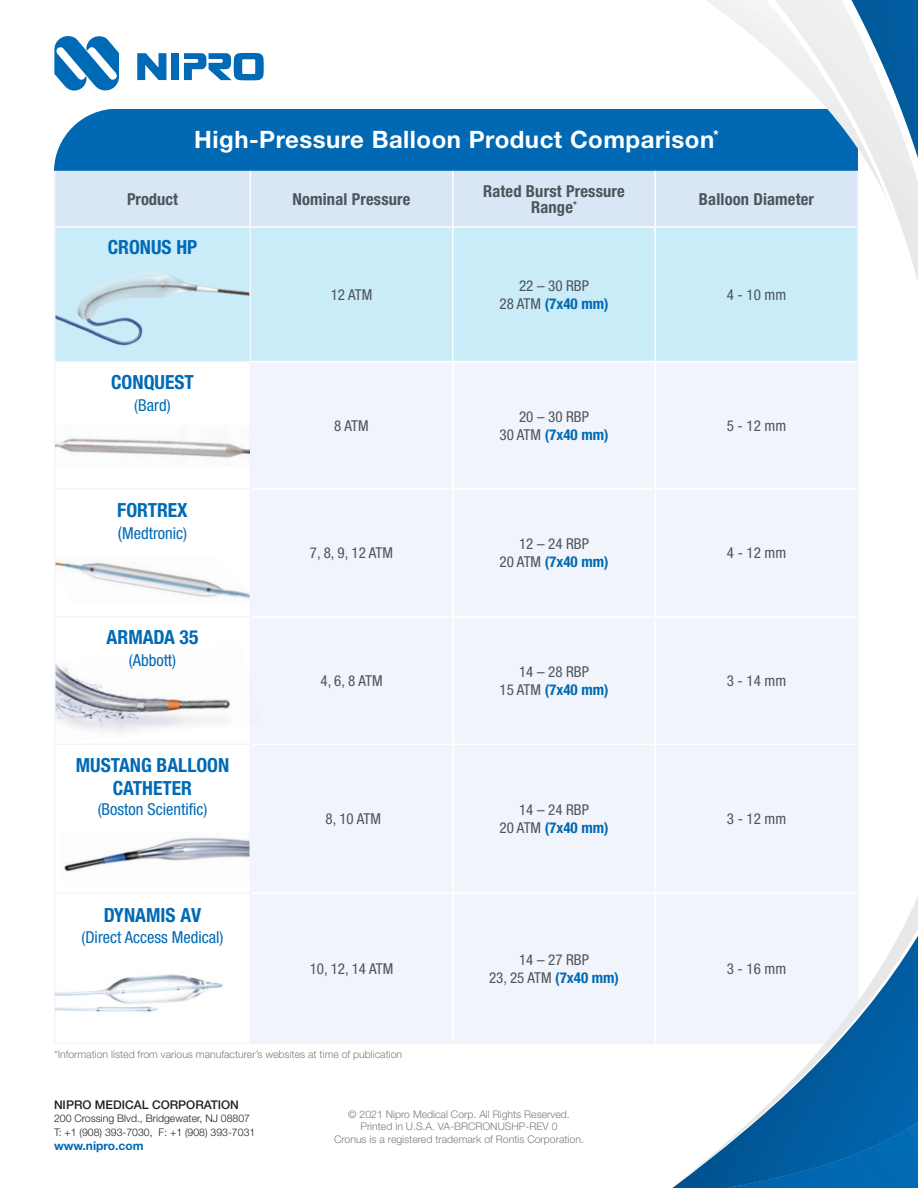
<style>
.page{position:relative;width:918px;height:1188px;background:#fff}
.page>*{position:absolute;margin:0;border:0;box-sizing:border-box;transform-origin:0 0}
.t1{font:700 24px "Helvetica Neue LT Std";letter-spacing:.02em;color:#fff}
.t2{font:700 condensed 19.5px/23.4px "Helvetica Neue LT Std";color:#016ab6;text-align:center}
.t3{font:condensed 16.5px "Helvetica Neue LT Std";color:#016ab6}
.t4{font:700 condensed 16.5px/16.5px "Helvetica Neue LT Std";letter-spacing:.01em;color:#4d545a;text-align:center}
.t5{font:condensed 15px/18px "Helvetica Neue LT Std";color:#4d545a;text-align:center}
.t6{font:500 12px "Helvetica Neue LT Std";color:#231f20}
.t7{font:700 12px "Helvetica Neue LT Std";color:#016ab6}
.t8{font:300 10.5px/12.6px "Helvetica Neue LT Std";color:#7a7c7f;text-align:center}
.t9{font:300 10.5px/14.4px "Helvetica Neue LT Std";color:#231f20}
.s1{font-weight:700;color:#0168b3}
.s2{font-size:18px}
</style>
<div class="page">
<div style="left:55px;top:109px;width:803px;height:62px;background:#0168b3"></div>
<div style="left:56px;top:171px;width:650px;height:55px;background:#d8e6f5"></div>
<div style="left:56px;top:228px;width:801px;height:133px;background:#caebf8"></div>
<div style="left:251px;top:362px;width:606px;height:681px;background:#f1f5fb"></div>
<hr style="left:452px;top:171px;width:2px;height:55px;background:#fff">
<hr style="left:655px;top:171px;width:1px;height:55px;background:#fff">
<hr style="left:452px;top:228px;width:2px;height:133px;background:#fff">
<hr style="left:655px;top:228px;width:1px;height:133px;background:#fff">
<hr style="left:452px;top:362px;width:2px;height:126px;background:#fff">
<hr style="left:655px;top:362px;width:1px;height:126px;background:#fff">
<hr style="left:452px;top:490px;width:2px;height:126px;background:#fff">
<hr style="left:655px;top:490px;width:1px;height:126px;background:#fff">
<hr style="left:452px;top:618px;width:2px;height:126px;background:#fff">
<hr style="left:655px;top:618px;width:1px;height:126px;background:#fff">
<hr style="left:452px;top:745px;width:2px;height:148px;background:#fff">
<hr style="left:655px;top:745px;width:1px;height:148px;background:#fff">
<hr style="left:452px;top:894px;width:2px;height:149px;background:#fff">
<hr style="left:655px;top:894px;width:1px;height:149px;background:#fff">
<hr style="left:251px;top:488px;width:202px;height:2px;background:#fff">
<hr style="left:453px;top:488px;width:202px;height:2px;background:#fff">
<hr style="left:655px;top:488px;width:202px;height:2px;background:#fff">
<hr style="left:251px;top:616px;width:202px;height:2px;background:#fff">
<hr style="left:453px;top:616px;width:202px;height:2px;background:#fff">
<hr style="left:655px;top:616px;width:202px;height:2px;background:#fff">
<hr style="left:251px;top:744px;width:202px;height:1px;background:#fff">
<hr style="left:453px;top:744px;width:202px;height:1px;background:#fff">
<hr style="left:655px;top:744px;width:202px;height:1px;background:#fff">
<hr style="left:251px;top:893px;width:202px;height:1px;background:#fff">
<hr style="left:453px;top:893px;width:202px;height:1px;background:#fff">
<hr style="left:655px;top:893px;width:202px;height:1px;background:#fff">
<hr style="left:54px;top:227px;width:2px;height:134px;background:#f1f5fb">
<hr style="left:250px;top:228px;width:1px;height:133px;background:#f1f5fb">
<hr style="left:54px;top:362px;width:2px;height:126px;background:#f1f5fb">
<hr style="left:250px;top:362px;width:1px;height:126px;background:#f1f5fb">
<hr style="left:54px;top:490px;width:2px;height:126px;background:#f1f5fb">
<hr style="left:250px;top:490px;width:1px;height:126px;background:#f1f5fb">
<hr style="left:54px;top:618px;width:2px;height:126px;background:#f1f5fb">
<hr style="left:250px;top:618px;width:1px;height:126px;background:#f1f5fb">
<hr style="left:54px;top:745px;width:2px;height:148px;background:#f1f5fb">
<hr style="left:250px;top:745px;width:1px;height:148px;background:#f1f5fb">
<hr style="left:54px;top:894px;width:2px;height:149px;background:#f1f5fb">
<hr style="left:250px;top:894px;width:1px;height:149px;background:#f1f5fb">
<hr style="left:54px;top:1043px;width:196px;height:1px;background:#f1f5fb">
<hr style="left:54px;top:361px;width:197px;height:1px;background:#f1f5fb">
<hr style="left:54px;top:488px;width:197px;height:2px;background:#f1f5fb">
<hr style="left:54px;top:616px;width:197px;height:2px;background:#f1f5fb">
<hr style="left:54px;top:744px;width:197px;height:1px;background:#f1f5fb">
<hr style="left:54px;top:893px;width:197px;height:1px;background:#f1f5fb">
<hr style="left:250px;top:1043px;width:203px;height:1px;background:#f1f5fb">
<hr style="left:453px;top:1043px;width:202px;height:1px;background:#f1f5fb">
<hr style="left:250px;top:171px;width:1px;height:55px;background:#fff">
<hr style="left:857px;top:227px;width:2px;height:135px;background:#f1f5fb">
<hr style="left:857px;top:362px;width:2px;height:127px;background:#f1f5fb">
<hr style="left:857px;top:489px;width:2px;height:128px;background:#f1f5fb">
<hr style="left:857px;top:617px;width:2px;height:127px;background:#f1f5fb">
<hr style="left:857px;top:744px;width:2px;height:149px;background:#f1f5fb">
<hr style="left:857px;top:893px;width:2px;height:150px;background:#f1f5fb">
<hr style="left:54px;top:171px;width:2px;height:56px;background:#f1f5fb">
<img style="left:55px;top:438px;width:194px;height:20px">
<img style="left:56px;top:561px;width:194px;height:39px">
<img style="left:56px;top:626px;width:204px;height:116px">
<img style="left:64px;top:837px;width:185px;height:35px">
<img style="left:56px;top:974px;width:167px;height:38px">
<img style="left:56px;top:264px;width:193px;height:95px">
<svg style="left:54px;top:36px;width:65px;height:135px"></svg>
<svg style="left:137px;top:53px;width:29px;height:27px"></svg>
<div style="left:171px;top:53px;width:8px;height:27px;background:#016ab6"></div>
<svg style="left:184px;top:53px;width:80px;height:27px"></svg>
<svg style="left:671px;top:896px;width:247px;height:91px"></svg>
<div style="left:712px;top:811px;width:145px;height:43px;background:#f1f5fb"></div>
<svg style="left:673px;top:936px;width:245px;height:51px"></svg>
<svg style="left:651px;top:987px;width:267px;height:201px"></svg>
<svg style="left:727px;top:1122px;width:191px;height:66px;background:#0765a8"></svg>
<svg style="left:706px;top:0;width:212px;height:283px"></svg>
<svg style="left:724px;top:307px;width:133px;height:81px"></svg>
<h1 class="t1" style="left:194px;top:125px;width:526px">High-Pressure Balloon Product Comparison<sup>*</sup></h1>
<p class="t4" style="left:127px;top:190px;width:53px">Product</p>
<p class="t4" style="left:292px;top:190px;width:120px">Nominal Pressure</p>
<p class="t4" style="left:483px;top:182px;width:143px">Rated Burst Pressure<br>Range<sup>*</sup></p>
<p class="t4" style="left:699px;top:190px;width:117px">Balloon Diameter</p>
<h2 class="t2" style="left:108px;top:236px;width:91px">CRONUS HP</h2>
<p class="t5" style="left:331px;top:285px;width:43px">12 ATM</p>
<p class="t5" style="left:500px;top:276px;width:110px">22 – 30 RBP<br>28 ATM <span class="s1">(7x40 mm)</span></p>
<p class="t5" style="left:727px;top:285px;width:61px">4 - 10 mm</p>
<h2 class="t2" style="left:111px;top:370px;width:84px">CONQUEST</h2>
<p class="t3" style="left:134px;top:395px;width:38px">(Bard)</p>
<h2 class="t2" style="left:117px;top:498px;width:72px">FORTREX</h2>
<p class="t3" style="left:118px;top:523px;width:71px"><span class="s2">(</span>Medtronic)</p>
<h2 class="t2" style="left:107px;top:626px;width:93px">ARMADA 35</h2>
<p class="t3" style="left:129px;top:651px;width:49px">(Abbott)</p>
<h2 class="t2" style="left:76px;top:753px;width:155px">MUSTANG BALLOON<br>CATHETER</h2>
<p class="t3" style="left:98px;top:800px;width:111px">(Boston Scientific)</p>
<h2 class="t2" style="left:104px;top:903px;width:99px">DYNAMIS AV</h2>
<p class="t3" style="left:81px;top:928px;width:144px">(Direct Access Medical)</p>
<p class="t5" style="left:334px;top:416px;width:36px">8 ATM</p>
<p class="t5" style="left:500px;top:407px;width:110px">20 – 30 RBP<br>30 ATM <span class="s1">(7x40 mm)</span></p>
<p class="t5" style="left:727px;top:416px;width:61px">5 - 12 mm</p>
<p class="t5" style="left:310px;top:544px;width:85px">7, 8, 9, 12 ATM</p>
<p class="t5" style="left:500px;top:535px;width:110px">12 – 24 RBP<br>20 ATM <span class="s1">(7x40 mm)</span></p>
<p class="t5" style="left:727px;top:544px;width:61px">4 - 12 mm</p>
<p class="t5" style="left:320px;top:672px;width:64px">4, 6, 8 ATM</p>
<p class="t5" style="left:500px;top:663px;width:110px">14 – 28 RBP<br>15 ATM <span class="s1">(7x40 mm)</span></p>
<p class="t5" style="left:727px;top:672px;width:61px">3 - 14 mm</p>
<p class="t5" style="left:326px;top:810px;width:57px">8, 10 ATM</p>
<p class="t5" style="left:500px;top:801px;width:110px">14 – 24 RBP<br>20 ATM <span class="s1">(7x40 mm)</span></p>
<p class="t5" style="left:727px;top:810px;width:61px">3 - 12 mm</p>
<p class="t5" style="left:310px;top:959px;width:85px">10, 12, 14 ATM</p>
<p class="t5" style="left:489px;top:950px;width:132px">14 – 27 RBP<br>23, 25 ATM <span class="s1">(7x40 mm)</span></p>
<p class="t5" style="left:727px;top:959px;width:61px">3 - 16 mm</p>
<p class="t8" style="left:54px;top:1048px;width:350px">*Information listed from various manufacturer’s websites at time of publication</p>
<p class="t6" style="left:54px;top:1098px;width:186px">NIPRO MEDICAL CORPORATION</p>
<p class="t9" style="left:54px;top:1111px;width:203px">200 Crossing Blvd., Bridgewater, NJ 08807<br>T: +1 (908) 393-7030, F: +1 (908) 393-7031</p>
<p class="t7" style="left:54px;top:1139px;width:91px">www.nipro.com</p>
<p class="t8" style="left:334px;top:1108px;width:251px">© 2021 Nipro Medical Corp. All Rights Reserved.<br>Printed in U.S.A. VA-BRCRONUSHP-REV 0<br>Cronus is a registered trademark of Rontis Corporation.</p>
</div>
